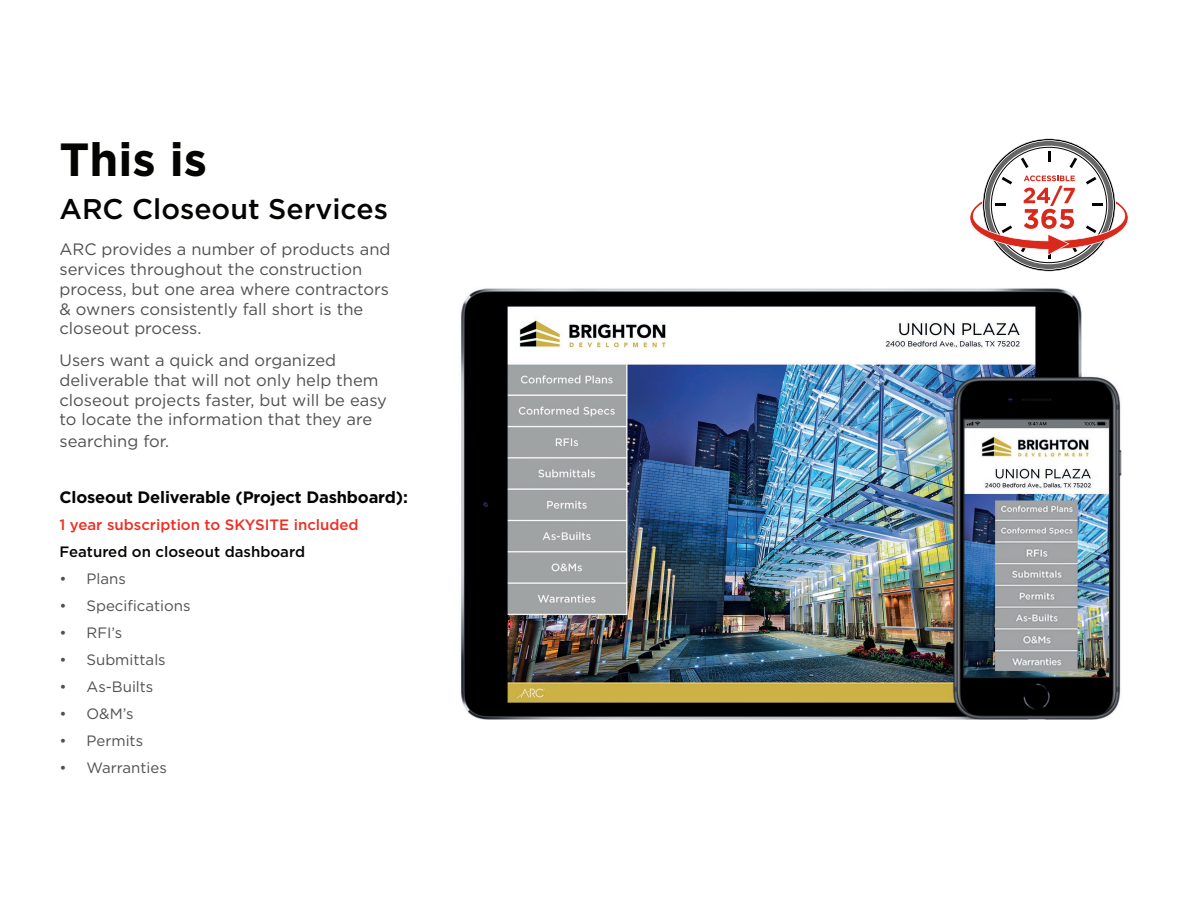
<style>
.page{position:relative;width:1188px;height:918px;background:#fff}
.page>*{position:absolute;margin:0;border:0;box-sizing:border-box;transform-origin:0 0}
.t1{font:700 46.5px "Gotham";color:#040503}
.t2{font:500 28.5px "Gotham";color:#040503}
.t3{font:16.5px/19.8px "Gotham";color:#524f4f}
.t4{font:700 16.5px "Gotham";letter-spacing:-.01em;color:#040503}
.t5{font:15px "Gotham";color:#524f4f}
.t6{font:500 15px "Gotham";color:#ee2e22}
.t7{font:500 15px "Gotham";color:#040503}
</style>
<div class="page">
<img style="left:461px;top:217px;width:668px;height:503px">
<svg style="left:970px;top:139px;width:158px;height:132px"></svg>
<h1 class="t1" style="left:60px;top:128px;width:149px">This is</h1>
<h2 class="t2" style="left:60px;top:191px;width:330px">ARC Closeout Services</h2>
<p class="t3" style="left:60px;top:239px;width:332px">ARC provides a number of products and services throughout the construction process, but one area where contractors &amp; owners consistently fall short is the closeout process.</p>
<p class="t3" style="left:60px;top:350px;width:329px">Users want a quick and organized deliverable that will not only help them closeout projects faster, but will be easy to locate the information that they are</p>
<p class="t3" style="left:60px;top:431px;width:111px">searching for.</p>
<p class="t4" style="left:60px;top:486px;width:350px">Closeout Deliverable (Project Dashboard):</p>
<p class="t6" style="left:60px;top:515px;width:301px">1 year subscription to SKYSITE included</p>
<p class="t7" style="left:60px;top:542px;width:247px">Featured on closeout dashboard</p>
<p class="t5" style="left:60px;top:569px;width:68px">• Plans</p>
<p class="t5" style="left:60px;top:596px;width:132px">• Specifications</p>
<p class="t5" style="left:60px;top:623px;width:64px">• RFI’s</p>
<p class="t5" style="left:60px;top:650px;width:108px">• Submittals</p>
<p class="t5" style="left:60px;top:677px;width:95px">• As-Builts</p>
<p class="t5" style="left:60px;top:704px;width:75px">• O&amp;M’s</p>
<p class="t5" style="left:60px;top:731px;width:85px">• Permits</p>
<p class="t5" style="left:60px;top:758px;width:109px">• Warranties</p>
</div>
